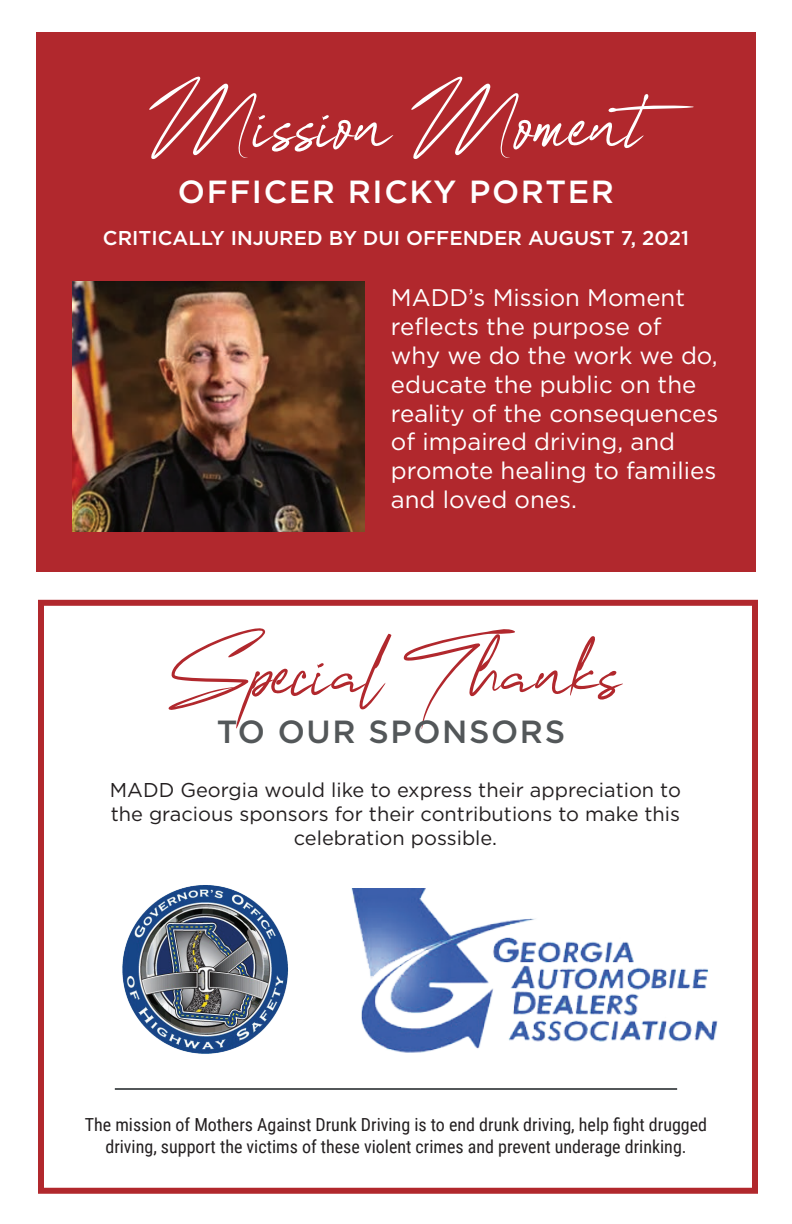
<style>
.page{position:relative;width:792px;height:1224px;background:#fff}
.page>*{position:absolute;margin:0;border:0;box-sizing:border-box;transform-origin:0 0}
.t1{font:120px "One Signature";color:#fff}
.t2{font:120px "One Signature";color:#b1282d}
.t3{font:500 32px "Gotham";letter-spacing:.05em;color:#fff}
.t4{font:500 32px "Gotham";letter-spacing:.05em;color:#535759}
.t5{font:24px/28.8px "Gotham";color:#fff}
.t6{font:20px/24px "Gotham";color:#231f20;text-align:center}
.t7{font:500 20px "Gotham";color:#fff}
.t8{font:18px/21.6px "Roboto Condensed";color:#231f20;text-align:center}
</style>
<div class="page">
<div style="left:36px;top:32px;width:720px;height:540px;background:#b1282d"></div>
<img style="left:72px;top:281px;width:293px;height:250px">
<img style="left:122px;top:885px;width:166px;height:169px">
<img style="left:351px;top:889px;width:367px;height:164px">
<hr style="left:115px;top:1088px;width:562px;height:2px;background:#535759">
<div style="left:38px;top:600px;width:720px;height:594px;border:6px solid #b1282d"></div>
<h1 class="t1" style="left:149px;top:32px;width:566px">Mission Moment</h1>
<h2 class="t3" style="left:178px;top:170px;width:438px">OFFICER RICKY PORTER</h2>
<p class="t7" style="left:103px;top:225px;width:588px">CRITICALLY INJURED BY DUI OFFENDER AUGUST 7, 2021</p>
<p class="t5" style="left:391px;top:283px;width:329px">MADD’s Mission Moment reflects the purpose of<br>why we do the work we do, educate the public on the reality of the consequences of impaired driving, and promote healing to families and loved ones.</p>
<h1 class="t2" style="left:169px;top:580px;width:456px">Special Thanks</h1>
<h2 class="t4" style="left:217px;top:710px;width:350px">TO OUR SPONSORS</h2>
<p class="t6" style="left:110px;top:778px;width:573px">MADD Georgia would like to express their appreciation to the gracious sponsors for their contributions to make this celebration possible.</p>
<p class="t8" style="left:85px;top:1113px;width:624px">The mission of Mothers Against Drunk Driving is to end drunk driving, help fight drugged driving, support the victims of these violent crimes and prevent underage drinking.</p>
</div>
